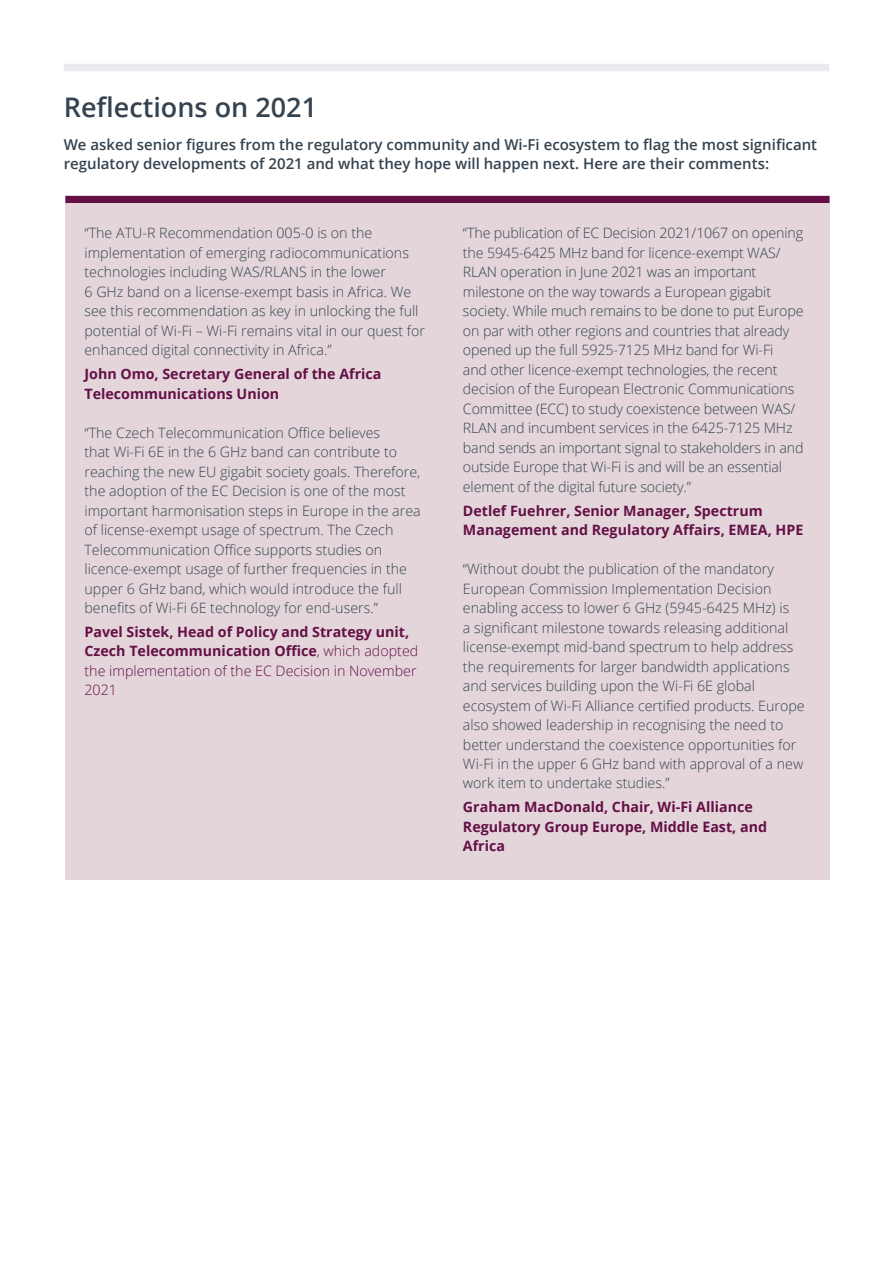
<style>
.page{position:relative;width:893px;height:1263px;background:#fff}
.page>*{position:absolute;margin:0;border:0;box-sizing:border-box;transform-origin:0 0}
.t1{font:600 27px "Open Sans";color:#34434f}
.t2{font:600 15px/19.5px "Open Sans";color:#34434f}
.t3{font:300 14.25px/19.5px "Open Sans";color:#34434f}
.t4{font:700 14.25px/19.5px "Open Sans";color:#641046}
.s1{font-weight:300}
</style>
<div class="page">
<div style="left:65px;top:196px;width:765px;height:7px;background:#641046"></div>
<div style="left:65px;top:203px;width:765px;height:677px;background:#e3d5da"></div>
<div style="left:64px;top:64px;width:765px;height:7px;background:#eaebef"></div>
<h1 class="t1" style="left:64px;top:89px;width:255px">Reflections on 2021</h1>
<p class="t2" style="left:64px;top:134px;width:755px">We asked senior figures from the regulatory community and Wi-Fi ecosystem to flag the most significant regulatory developments of 2021 and what they hope will happen next. Here are their comments:</p>
<p class="t3" style="left:84px;top:223px;width:342px">“The ATU-R Recommendation 005-0 is on the implementation of emerging radiocommunications technologies including WAS/RLANS in the lower<br>6 GHz band on a license-exempt basis in Africa. We see this recommendation as key in unlocking the full potential of Wi-Fi – Wi-Fi remains vital in our quest for enhanced digital connectivity in Africa.”</p>
<p class="t4" style="left:84px;top:364px;width:298px">John Omo, Secretary General of the Africa<br>Telecommunications Union</p>
<p class="t3" style="left:84px;top:422px;width:338px">“The Czech Telecommunication Office believes<br>that Wi-Fi 6E in the 6 GHz band can contribute to reaching the new EU gigabit society goals. Therefore, the adoption of the EC Decision is one of the most important harmonisation steps in Europe in the area of license-exempt usage of spectrum. The Czech Telecommunication Office supports studies on licence-exempt usage of further frequencies in the upper 6 GHz band, which would introduce the full benefits of Wi-Fi 6E technology for end-users.”</p>
<p class="t4" style="left:84px;top:622px;width:335px">Pavel Sistek, Head of Policy and Strategy unit, Czech Telecommunication Office<span class="s1">, which adopted the implementation of the EC Decision in November 2021</span></p>
<p class="t3" style="left:463px;top:223px;width:342px">“The publication of EC Decision 2021/1067 on opening the 5945-6425 MHz band for licence-exempt WAS/ RLAN operation in June 2021 was an important milestone on the way towards a European gigabit society. While much remains to be done to put Europe on par with other regions and countries that already opened up the full 5925-7125 MHz band for Wi-Fi<br>and other licence-exempt technologies, the recent decision of the European Electronic Communications Committee (ECC) to study coexistence between WAS/ RLAN and incumbent services in the 6425-7125 MHz band sends an important signal to stakeholders in and outside Europe that Wi-Fi is and will be an essential element of the digital future society.”</p>
<p class="t4" style="left:463px;top:500px;width:342px">Detlef Fuehrer, Senior Manager, Spectrum<br>Management and Regulatory Affairs, EMEA, HPE</p>
<p class="t3" style="left:463px;top:559px;width:343px">“Without doubt the publication of the mandatory European Commission Implementation Decision enabling access to lower 6 GHz (5945-6425 MHz) is<br>a significant milestone towards releasing additional license-exempt mid-band spectrum to help address the requirements for larger bandwidth applications and services building upon the Wi-Fi 6E global ecosystem of Wi-Fi Alliance certified products. Europe also showed leadership in recognising the need to better understand the coexistence opportunities for Wi-Fi in the upper 6 GHz band with approval of a new work item to undertake studies.”</p>
<p class="t4" style="left:463px;top:797px;width:306px">Graham MacDonald, Chair, Wi-Fi Alliance<br>Regulatory Group Europe, Middle East, and<br>Africa</p>
</div>
